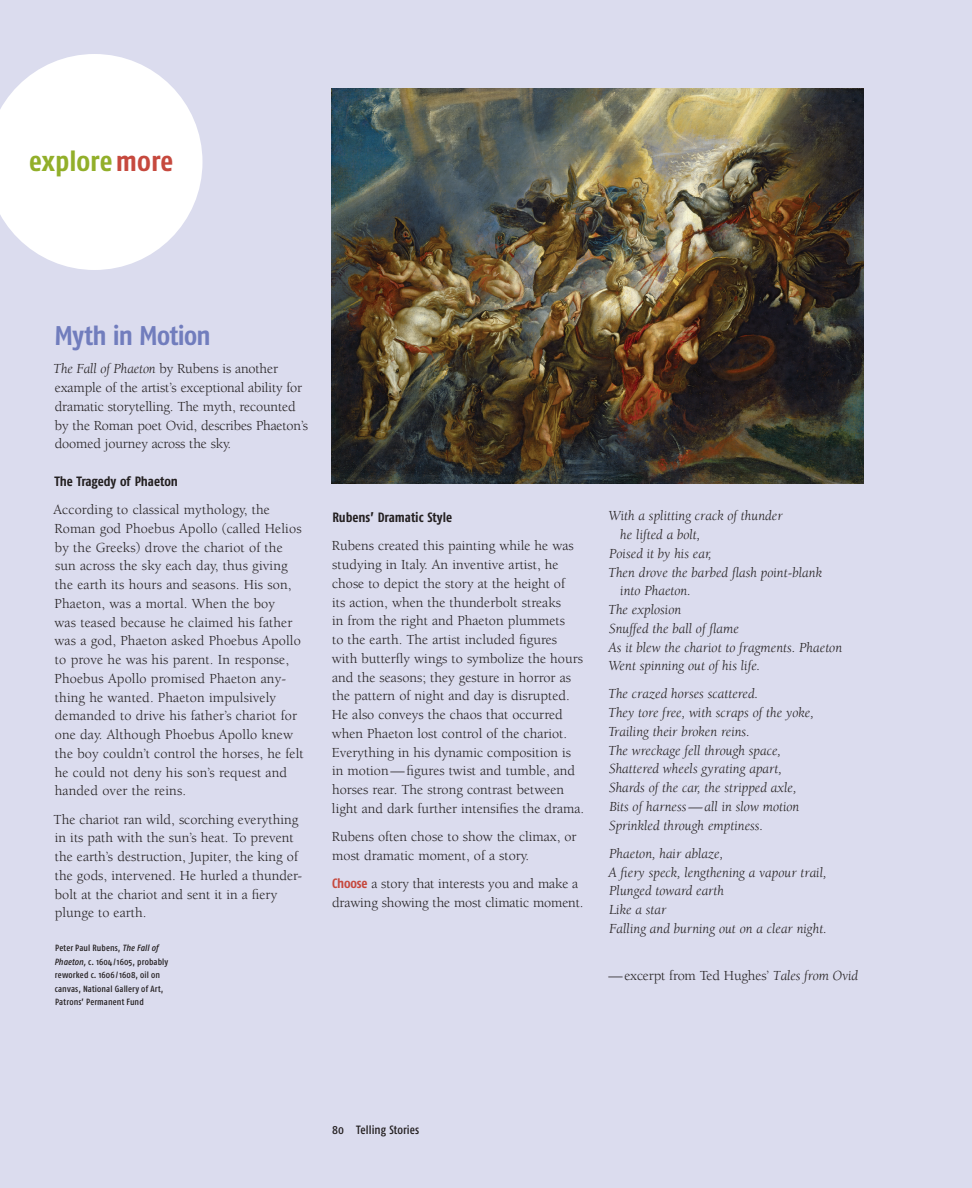
<style>
.page{position:relative;width:972px;height:1188px;background:#dbdcee}
.page>*{position:absolute;margin:0;border:0;box-sizing:border-box;transform-origin:0 0}
.t1{font:700 28.5px "Fago Co";color:#92af2a}
.t2{font:700 27px "Fago Co";letter-spacing:-.02em;color:#717dbd}
.t3{font:14.25px/18.8px "Berkeley Std";color:#231f20}
.t4{font:italic 14.25px/18.8px "Berkeley Std";color:#231f20}
.t5{font:700 13.5px "Fago Co";color:#231f20}
.t6{font:12px "Fago Co Med";letter-spacing:.01em;color:#231f20}
.t7{font:9px/13.5px "Fago Co Med";letter-spacing:.015em;color:#231f20}
.s1{color:#c6493e}
.s2{font-style:italic}
.s3{font-family:"Fago Co";font-weight:700;font-size:13.5px;color:#c6493e}
</style>
<div class="page">
<svg style="left:0;top:54px;width:202px;height:216px"></svg>
<img style="left:331px;top:89px;width:533px;height:394px">
<h1 class="t1" style="left:29px;top:144px;width:145px">explore<span class="s1">more</span></h1>
<h2 class="t2" style="left:55px;top:320px;width:158px">Myth in Motion</h2>
<p class="t3" style="left:53px;top:360px;width:256px"><span class="s2">The Fall of Phaeton</span> by Rubens is another example of the artist’s exceptional ability for dramatic storytelling. The myth, recounted by the Roman poet Ovid, describes Phaeton’s doomed journey across the sky.</p>
<p class="t5" style="left:55px;top:473px;width:125px">The Tragedy of Phaeton</p>
<p class="t3" style="left:53px;top:500px;width:252px">According to classical mythology, the Roman god Phoebus Apollo (called Helios by the Greeks) drove the chariot of the sun across the sky each day, thus giving the earth its hours and seasons. His son, Phaeton, was a mortal. When the boy<br>was teased because he claimed his father was a god, Phaeton asked Phoebus Apollo to prove he was his parent. In response, Phoebus Apollo promised Phaeton any&shy;thing he wanted. Phaeton impulsively demanded to drive his father’s chariot for one day. Although Phoebus Apollo knew the boy couldn’t control the horses, he felt he could not deny his son’s request and handed over the reins.</p>
<p class="t3" style="left:54px;top:810px;width:250px">The chariot ran wild, scorching everything in its path with the sun’s heat. To prevent the earth’s destruction, Jupiter, the king of the gods, intervened. He hurled a thunder&shy;bolt at the chariot and sent it in a fiery plunge to earth.</p>
<p class="t7" style="left:55px;top:941px;width:115px">Peter Paul Rubens, <span class="s2">The Fall of<br>Phaeton,</span> c. 1604 /1605, probably reworked c. 1606/1608, oil on canvas, National Gallery of Art,<br>Patrons’ Permanent Fund</p>
<p class="t5" style="left:332px;top:510px;width:121px">Rubens’ Dramatic Style</p>
<p class="t3" style="left:332px;top:537px;width:254px">Rubens created this painting while he was studying in Italy. An inventive artist, he chose to depict the story at the height of<br>its action, when the thunderbolt streaks<br>in from the right and Phaeton plummets<br>to the earth. The artist included figures with butterfly wings to symbolize the hours and the seasons; they gesture in horror as the pattern of night and day is disrupted.<br>He also conveys the chaos that occurred when Phaeton lost control of the chariot.<br>Everything in his dynamic composition is in motion—figures twist and tumble, and horses rear. The strong contrast between light and dark further intensifies the drama.</p>
<p class="t3" style="left:332px;top:827px;width:246px">Rubens often chose to show the climax, or most dramatic moment, of a story.</p>
<p class="t3" style="left:332px;top:874px;width:253px"><span class="s3">Choose</span> a story that interests you and make a drawing showing the most climatic moment.</p>
<p class="t4" style="left:609px;top:507px;width:176px">With a splitting crack of thunder</p>
<p class="t4" style="left:620px;top:525px;width:81px">he lifted a bolt,</p>
<p class="t4" style="left:609px;top:544px;width:104px">Poised it by his ear,</p>
<p class="t4" style="left:608px;top:563px;width:215px">Then drove the barbed flash point-blank</p>
<p class="t4" style="left:620px;top:582px;width:72px">into Phaeton.</p>
<p class="t4" style="left:608px;top:600px;width:75px">The explosion</p>
<p class="t4" style="left:609px;top:619px;width:132px">Snuffed the ball of flame</p>
<p class="t4" style="left:608px;top:638px;width:235px">As it blew the chariot to fragments. Phaeton</p>
<p class="t4" style="left:609px;top:657px;width:153px">Went spinning out of his life.</p>
<p class="t4" style="left:608px;top:685px;width:207px">The crazed horses scattered.<br>They tore free, with scraps of the yoke, Trailing their broken reins.<br>The wreckage fell through space, Shattered wheels gyrating apart, Shards of the car, the stripped axle, Bits of harness—all in slow motion Sprinkled through emptiness.</p>
<p class="t4" style="left:608px;top:844px;width:220px">Phaeton, hair ablaze,<br>A fiery speck, lengthening a vapour trail,<br>Plunged toward earth<br>Like a star<br>Falling and burning out on a clear night.</p>
<p class="t3" style="left:609px;top:966px;width:251px">—excerpt from Ted Hughes’ <span class="s2">Tales from Ovid</span></p>
<p class="t6" style="left:332px;top:1123px;width:89px">80 Telling Stories</p>
</div>
